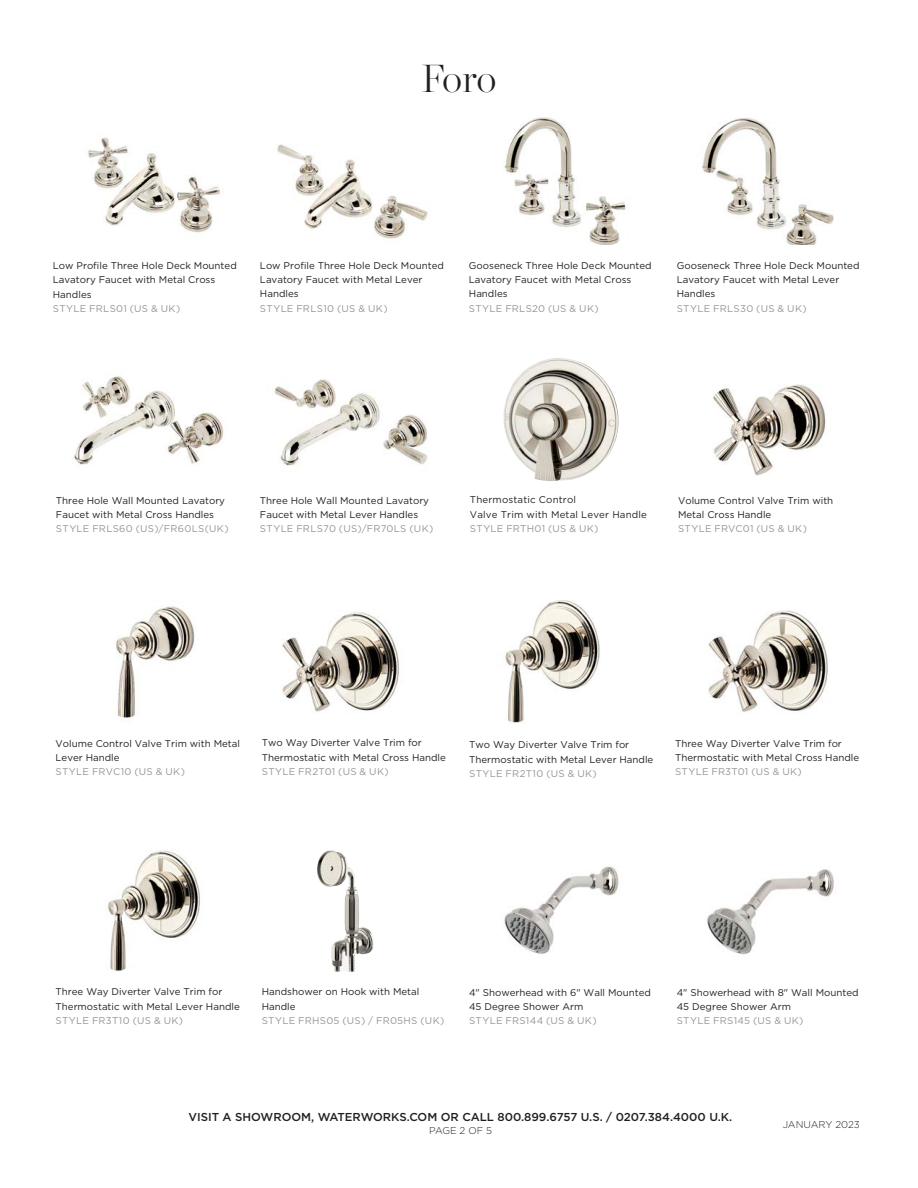
<style>
.page{position:relative;width:918px;height:1188px;background:#fff}
.page>*{position:absolute;margin:0;border:0;box-sizing:border-box;transform-origin:0 0}
.t1{font:200 39px "Chronicle Display";color:#231f20}
.t2{font:500 11.55px "Gotham";color:#231f20}
.t3{font:300 9.9px "Gotham";letter-spacing:-.01em;color:#231f20}
.Text__LIGHT_-_6_5_9{font:9.75px/14.2px "Gotham";color:#231f20}
.Text__product_number{font:9.75px "Gotham";letter-spacing:.03em;color:#939598}
</style>
<div class="page">
<img style="left:708px;top:610px;width:120px;height:104px">
<img style="left:282px;top:612px;width:117px;height:100px">
<img style="left:277px;top:144px;width:151px;height:95px">
<img style="left:87px;top:137px;width:133px;height:96px">
<img style="left:504px;top:118px;width:122px;height:126px">
<img style="left:74px;top:376px;width:150px;height:89px">
<img style="left:274px;top:379px;width:154px;height:87px">
<img style="left:702px;top:118px;width:132px;height:127px">
<img style="left:505px;top:601px;width:95px;height:122px">
<img style="left:108px;top:851px;width:92px;height:121px">
<img style="left:503px;top:358px;width:116px;height:123px">
<img style="left:712px;top:384px;width:114px;height:92px">
<img style="left:116px;top:606px;width:79px;height:112px">
<img style="left:317px;top:850px;width:57px;height:122px">
<img style="left:707px;top:869px;width:127px;height:86px">
<img style="left:504px;top:866px;width:115px;height:88px">
<h1 class="t1" style="left:422px;top:49px;width:76px">Foro</h1>
<p class="Text__LIGHT_-_6_5_9" style="left:53px;top:258px;width:185px">Low Profile Three Hole Deck Mounted<br>Lavatory Faucet with Metal Cross<br>Handles</p>
<p class="Text__product_number" style="left:53px;top:302px;width:129px">STYLE FRLS01 (US &amp; UK)</p>
<p class="Text__LIGHT_-_6_5_9" style="left:260px;top:258px;width:185px">Low Profile Three Hole Deck Mounted<br>Lavatory Faucet with Metal Lever<br>Handles</p>
<p class="Text__product_number" style="left:260px;top:302px;width:129px">STYLE FRLS10 (US &amp; UK)</p>
<p class="Text__LIGHT_-_6_5_9" style="left:469px;top:258px;width:184px">Gooseneck Three Hole Deck Mounted<br>Lavatory Faucet with Metal Cross<br>Handles</p>
<p class="Text__product_number" style="left:469px;top:302px;width:131px">STYLE FRLS20 (US &amp; UK)</p>
<p class="Text__LIGHT_-_6_5_9" style="left:677px;top:258px;width:184px">Gooseneck Three Hole Deck Mounted<br>Lavatory Faucet with Metal Lever<br>Handles</p>
<p class="Text__product_number" style="left:677px;top:302px;width:132px">STYLE FRLS30 (US &amp; UK)</p>
<p class="Text__LIGHT_-_6_5_9" style="left:56px;top:493px;width:171px">Three Hole Wall Mounted Lavatory<br>Faucet with Metal Cross Handles</p>
<p class="Text__product_number" style="left:56px;top:522px;width:174px">STYLE FRLS60 (US)/FR60LS(UK)</p>
<p class="Text__LIGHT_-_6_5_9" style="left:260px;top:493px;width:171px">Three Hole Wall Mounted Lavatory<br>Faucet with Metal Lever Handles</p>
<p class="Text__product_number" style="left:260px;top:522px;width:175px">STYLE FRLS70 (US)/FR70LS (UK)</p>
<p class="Text__LIGHT_-_6_5_9" style="left:470px;top:493px;width:108px">Thermostatic Control</p>
<p class="Text__LIGHT_-_6_5_9" style="left:470px;top:507px;width:178px">Valve Trim with Metal Lever Handle</p>
<p class="Text__product_number" style="left:470px;top:522px;width:130px">STYLE FRTH01 (US &amp; UK)</p>
<p class="Text__LIGHT_-_6_5_9" style="left:678px;top:493px;width:157px">Volume Control Valve Trim with<br>Metal Cross Handle</p>
<p class="Text__product_number" style="left:678px;top:522px;width:130px">STYLE FRVC01 (US &amp; UK)</p>
<p class="Text__LIGHT_-_6_5_9" style="left:56px;top:736px;width:186px">Volume Control Valve Trim with Metal<br>Lever Handle</p>
<p class="Text__product_number" style="left:56px;top:766px;width:131px">STYLE FRVC10 (US &amp; UK)</p>
<p class="Text__LIGHT_-_6_5_9" style="left:262px;top:736px;width:186px">Two Way Diverter Valve Trim for<br>Thermostatic with Metal Cross Handle</p>
<p class="Text__product_number" style="left:262px;top:765px;width:128px">STYLE FR2T01 (US &amp; UK)</p>
<p class="Text__LIGHT_-_6_5_9" style="left:469px;top:738px;width:186px">Two Way Diverter Valve Trim for<br>Thermostatic with Metal Lever Handle</p>
<p class="Text__product_number" style="left:469px;top:767px;width:129px">STYLE FR2T10 (US &amp; UK)</p>
<p class="Text__LIGHT_-_6_5_9" style="left:675px;top:736px;width:186px">Three Way Diverter Valve Trim for<br>Thermostatic with Metal Cross Handle</p>
<p class="Text__product_number" style="left:675px;top:765px;width:128px">STYLE FR3T01 (US &amp; UK)</p>
<p class="Text__LIGHT_-_6_5_9" style="left:56px;top:985px;width:186px">Three Way Diverter Valve Trim for<br>Thermostatic with Metal Lever Handle</p>
<p class="Text__product_number" style="left:56px;top:1014px;width:129px">STYLE FR3T10 (US &amp; UK)</p>
<p class="Text__LIGHT_-_6_5_9" style="left:262px;top:985px;width:159px">Handshower on Hook with Metal<br>Handle</p>
<p class="Text__product_number" style="left:262px;top:1014px;width:184px">STYLE FRHS05 (US) / FR05HS (UK)</p>
<p class="Text__LIGHT_-_6_5_9" style="left:469px;top:985px;width:184px">4" Showerhead with 6" Wall Mounted<br>45 Degree Shower Arm</p>
<p class="Text__product_number" style="left:469px;top:1014px;width:129px">STYLE FRS144 (US &amp; UK)</p>
<p class="Text__LIGHT_-_6_5_9" style="left:677px;top:985px;width:183px">4" Showerhead with 8" Wall Mounted<br>45 Degree Shower Arm</p>
<p class="Text__product_number" style="left:677px;top:1014px;width:128px">STYLE FRS145 (US &amp; UK)</p>
<p class="t2" style="left:189px;top:1109px;width:545px">VISIT A SHOWROOM, WATERWORKS.COM OR CALL 800.899.6757 U.S. / 0207.384.4000 U.K.</p>
<p class="t3" style="left:429px;top:1124px;width:65px">PAGE 2 OF 5</p>
<p class="t3" style="left:783px;top:1119px;width:79px">JANUARY 2023</p>
</div>
